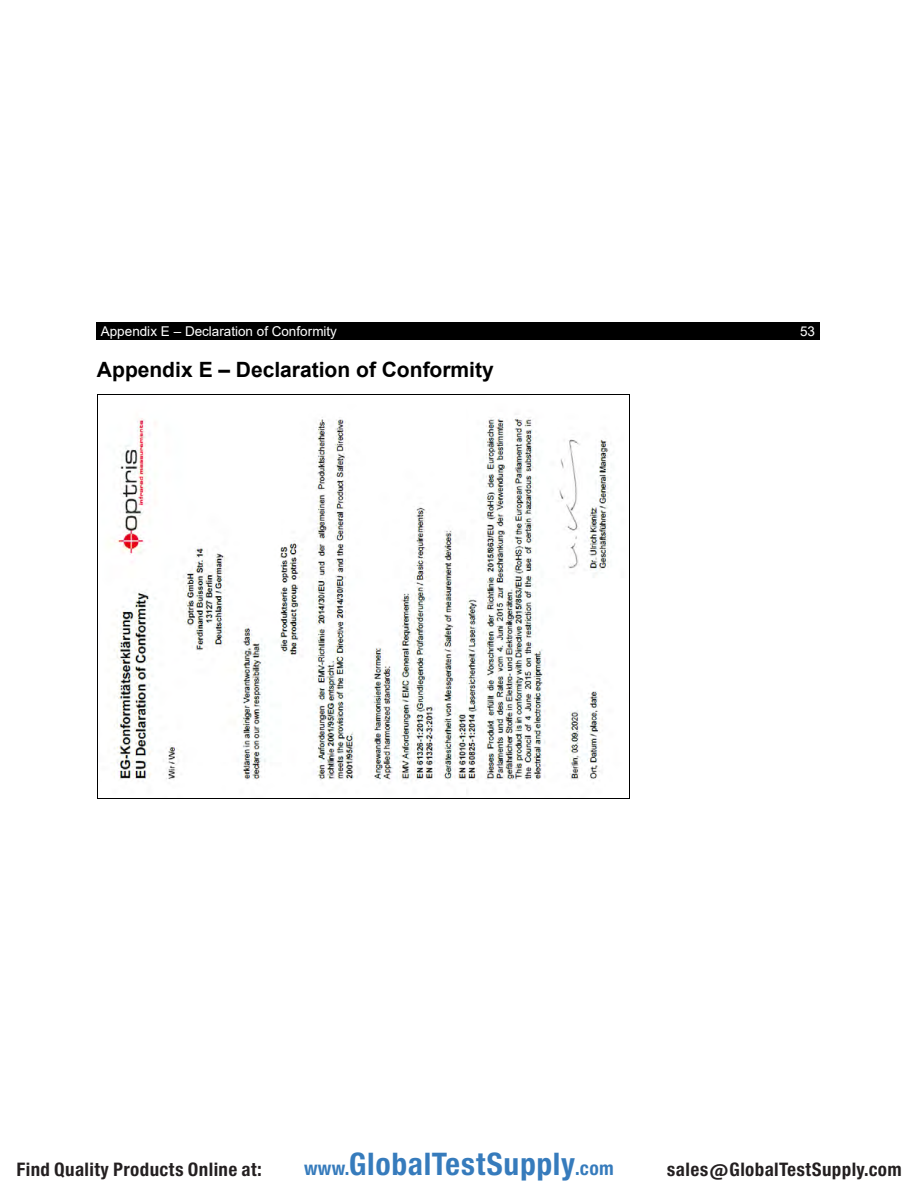
<style>
.page{position:relative;width:918px;height:1188px;background:#fff}
.page>*{position:absolute;margin:0;border:0;box-sizing:border-box;transform-origin:0 0}
.t1{font:29.7px "Europa Gro Nr 2 SBOP Bol Con";letter-spacing:.02em;color:#367bbc}
.t2{font:700 21px "Arial";color:#000}
.t3{font:17.85px "Europa Gro Nr 2 SBOP Bol Con";letter-spacing:.02em;color:#231f20}
.t4{font:13.5px "Arial";letter-spacing:.005em;color:#fff}
.s1{font-size:15px;color:#000}
.s2{font-size:18.3px}
</style>
<div class="page">
<div style="left:800px;top:322px;width:15px;height:17px;background:#000"></div>
<div style="left:97px;top:322px;width:703px;height:17px;background:#000"></div>
<div style="left:815px;top:322px;width:5px;height:17px;background:#000"></div>
<img style="left:114px;top:414px;width:495px;height:367px">
<hr style="left:98px;top:394px;width:531px;height:1px;background:#000">
<hr style="left:97px;top:394px;width:1px;height:405px;background:#000">
<hr style="left:629px;top:394px;width:1px;height:405px;background:#000">
<hr style="left:98px;top:799px;width:531px;height:1px;background:#000">
<p class="t4" style="left:101px;top:322px;width:238px">Appendix E – Declaration of Conformity</p>
<p class="t4" style="left:800px;top:322px;width:22px">53<span class="s1">-</span></p>
<h1 class="t2" style="left:97px;top:354px;width:398px">Appendix E – Declaration of Conformity</h1>
<p class="t3" style="left:16px;top:1159px;width:247px">Find Quality Products Online at:</p>
<h1 class="t1" style="left:304px;top:1147px;width:311px"><span class="s2">www.</span>GlobalTestSupply<span class="s2">.com</span></h1>
<p class="t3" style="left:667px;top:1159px;width:236px">sales@GlobalTestSupply.com</p>
</div>
